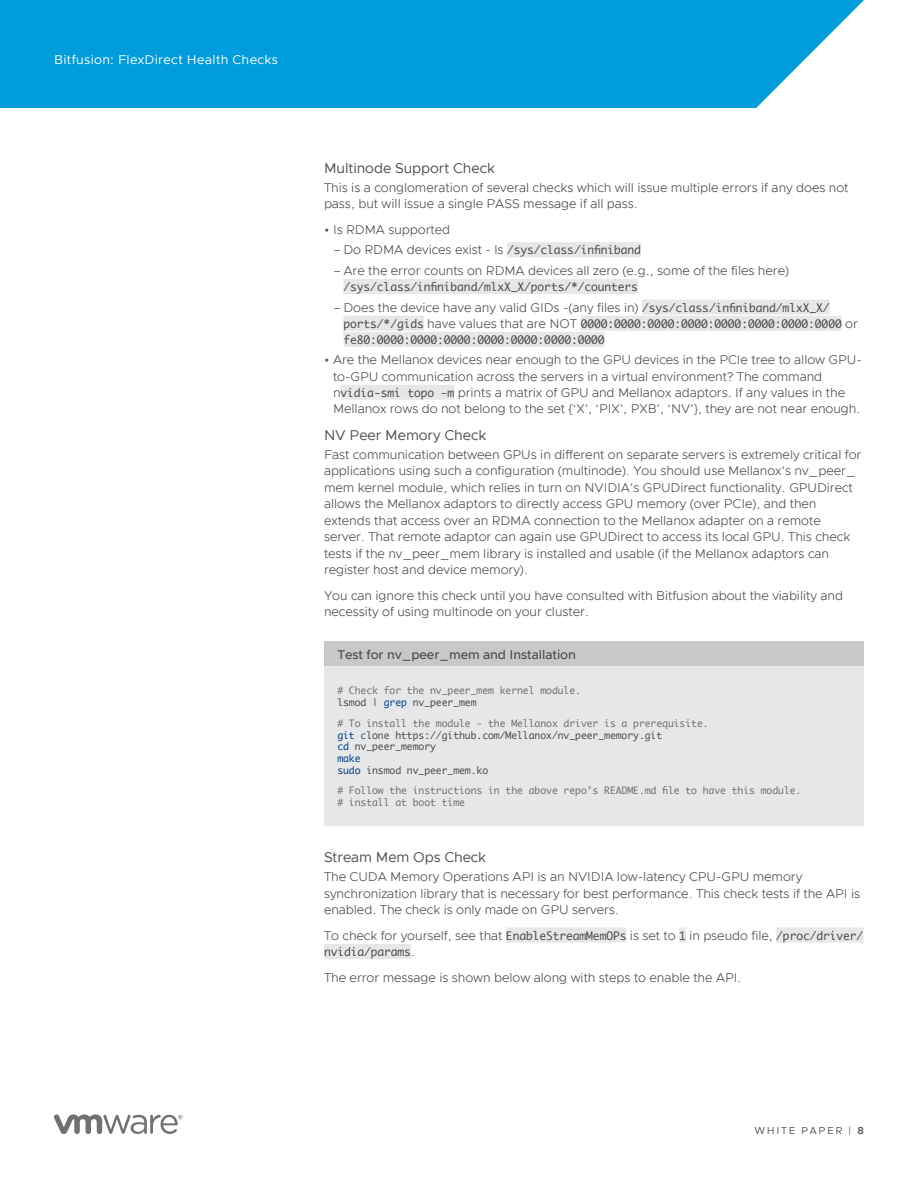
<style>
.page{position:relative;width:918px;height:1188px;background:#fff}
.page>*{position:absolute;margin:0;border:0;box-sizing:border-box;transform-origin:0 0}
._4a__SUBHEAD_2{font:14.25px "Metropolis";letter-spacing:-.005em;color:#4b4c4d}
._3a__BODY_TEXT{font:300 12.75px/16.5px "Metropolis";letter-spacing:-.005em;color:#4b4c4d}
._3a__BODY_TEXT-2{font:500 12.75px "Metropolis";letter-spacing:-.005em;color:#4b4c4d}
.t1{font:12.75px "Metropolis";letter-spacing:.025em;color:#fff}
._3a__BODY_TEXT-3{font:11.25px/16.2px "Monaco";letter-spacing:-.005em;color:#4b4c4d}
.t2{font:10.2px "Metropolis";letter-spacing:.165em;color:#4b4c4d}
._3a__BODY_TEXT-4{font:9.75px/11.7px "Monaco";letter-spacing:-.005em;color:#4b4c4d}
._3a__BODY_TEXT-5{font:9.75px/11.7px "Monaco";letter-spacing:-.005em;color:#717174}
.s1{font-family:"Monaco";font-weight:400;font-size:11.25px}
.s2{font-family:"Metropolis";font-weight:300;font-size:12.75px}
.s3{color:#4b4c4d}
.s4{color:#05428c}
.s5{color:#717174}
.s6{font-weight:600}
</style>
<div class="page">
<div style="left:0;top:0;width:864px;height:108px;background:#009cdc"></div>
<div style="left:507px;top:242px;width:134px;height:15px;background:#e6e7e9"></div>
<div style="left:344px;top:279px;width:294px;height:15px;background:#e6e7e9"></div>
<div style="left:642px;top:300px;width:188px;height:15px;background:#e6e7e9"></div>
<div style="left:344px;top:316px;width:80px;height:15px;background:#e6e7e9"></div>
<div style="left:581px;top:316px;width:261px;height:15px;background:#e6e7e9"></div>
<div style="left:344px;top:332px;width:261px;height:15px;background:#e6e7e9"></div>
<div style="left:341px;top:385px;width:113px;height:15px;background:#e6e7e9"></div>
<div style="left:324px;top:666px;width:540px;height:159px;background:#e6e7e9"></div>
<div style="left:324px;top:642px;width:540px;height:24px;background:#c7c8ca"></div>
<div style="left:506px;top:928px;width:120px;height:15px;background:#e6e7e9"></div>
<div style="left:679px;top:928px;width:7px;height:15px;background:#e6e7e9"></div>
<div style="left:776px;top:928px;width:87px;height:15px;background:#e6e7e9"></div>
<div style="left:324px;top:944px;width:87px;height:15px;background:#e6e7e9"></div>
<svg style="left:54px;top:1114px;width:129px;height:20px"></svg>
<p class="t1" style="left:54px;top:52px;width:226px">Bitfusion: FlexDirect Health Checks</p>
<p class="_4a__SUBHEAD_2" style="left:324px;top:160px;width:172px">Multinode Support Check</p>
<p class="_3a__BODY_TEXT" style="left:324px;top:179px;width:526px">This is a conglomeration of several checks which will issue multiple errors if any does not pass, but will issue a single PASS message if all pass.</p>
<p class="_3a__BODY_TEXT" style="left:324px;top:221px;width:128px">• Is RDMA supported</p>
<p class="_3a__BODY_TEXT" style="left:333px;top:242px;width:310px">– Do RDMA devices exist - ls <span class="s1">/sys/class/infiniband</span></p>
<p class="_3a__BODY_TEXT" style="left:333px;top:262px;width:458px">– Are the error counts on RDMA devices all zero (e.g., some of the files here)</p>
<p class="_3a__BODY_TEXT-3" style="left:344px;top:278px;width:296px">/sys/class/infiniband/mlxX_X/ports/*/counters</p>
<p class="_3a__BODY_TEXT" style="left:333px;top:299px;width:498px">– Does the device have any valid GIDs -(any files in) <span class="s1">/sys/class/infiniband/mlxX_X/</span></p>
<p class="_3a__BODY_TEXT-3" style="left:344px;top:315px;width:516px">ports/*/gids <span class="s2">have values that are NOT</span> 0000:0000:0000:0000:0000:0000:0000:0000 <span class="s2">or </span>fe80:0000:0000:0000:0000:0000:0000:0000</p>
<p class="_3a__BODY_TEXT" style="left:333px;top:352px;width:530px;text-indent:-9px">• Are the Mellanox devices near enough to the GPU devices in the PCIe tree to allow GPU&shy;to-GPU communication across the servers in a virtual environment? The command n<span class="s1">vidia-smi topo -m</span> prints a matrix of GPU and Mellanox adaptors. If any values in the Mellanox rows do not belong to the set {‘X’, ‘PIX’, PXB’, ‘NV’}, they are not near enough.</p>
<p class="_4a__SUBHEAD_2" style="left:324px;top:426px;width:164px">NV Peer Memory Check</p>
<p class="_3a__BODY_TEXT" style="left:324px;top:446px;width:539px">Fast communication between GPUs in different on separate servers is extremely critical for applications using such a configuration (multinode). You should use Mellanox’s nv_peer_ mem kernel module, which relies in turn on NVIDIA’s GPUDirect functionality. GPUDirect allows the Mellanox adaptors to directly access GPU memory (over PCIe), and then extends that access over an RDMA connection to the Mellanox adapter on a remote server. That remote adaptor can again use GPUDirect to access its local GPU. This check tests if the nv_peer_mem library is installed and usable (if the Mellanox adaptors can register host and device memory).</p>
<p class="_3a__BODY_TEXT" style="left:324px;top:587px;width:521px">You can ignore this check until you have consulted with Bitfusion about the viability and necessity of using multinode on your cluster.</p>
<p class="_3a__BODY_TEXT-2" style="left:337px;top:647px;width:240px">Test for nv_peer_mem and Installation</p>
<p class="_3a__BODY_TEXT-5" style="left:337px;top:685px;width:245px"># Check for the nv_peer_mem kernel module. <span class="s3">lsmod |</span> <span class="s4">grep</span> <span class="s3">nv_peer_mem</span></p>
<p class="_3a__BODY_TEXT-4" style="left:337px;top:717px;width:373px"><span class="s5"># To install the module - the Mellanox driver is a prerequisite. </span><span class="s4">git</span> clone https://github.com/Mellanox/nv_peer_memory.git<br><span class="s4">cd</span> nv_peer_memory<br><span class="s4">make<br>sudo</span> insmod nv_peer_mem.ko</p>
<p class="_3a__BODY_TEXT-5" style="left:337px;top:785px;width:466px"># Follow the instructions in the above repo’s README.md file to have this module. # install at boot time</p>
<p class="_4a__SUBHEAD_2" style="left:324px;top:849px;width:164px">Stream Mem Ops Check</p>
<p class="_3a__BODY_TEXT" style="left:324px;top:868px;width:538px">The CUDA Memory Operations API is an NVIDIA low-latency CPU-GPU memory synchronization library that is necessary for best performance. This check tests if the API is enabled. The check is only made on GPU servers.</p>
<p class="_3a__BODY_TEXT" style="left:324px;top:927px;width:541px">To check for yourself, see that <span class="s1">EnableStreamMemOPs</span> is set to <span class="s1">1</span> in pseudo file, <span class="s1">/proc/driver/</span></p>
<p class="_3a__BODY_TEXT-3" style="left:324px;top:943px;width:93px">nvidia/params<span class="s2">.</span></p>
<p class="_3a__BODY_TEXT" style="left:324px;top:969px;width:419px">The error message is shown below along with steps to enable the API.</p>
<p class="t2" style="left:754px;top:1124px;width:111px">WHITE PAPER | <span class="s6">8</span></p>
</div>
